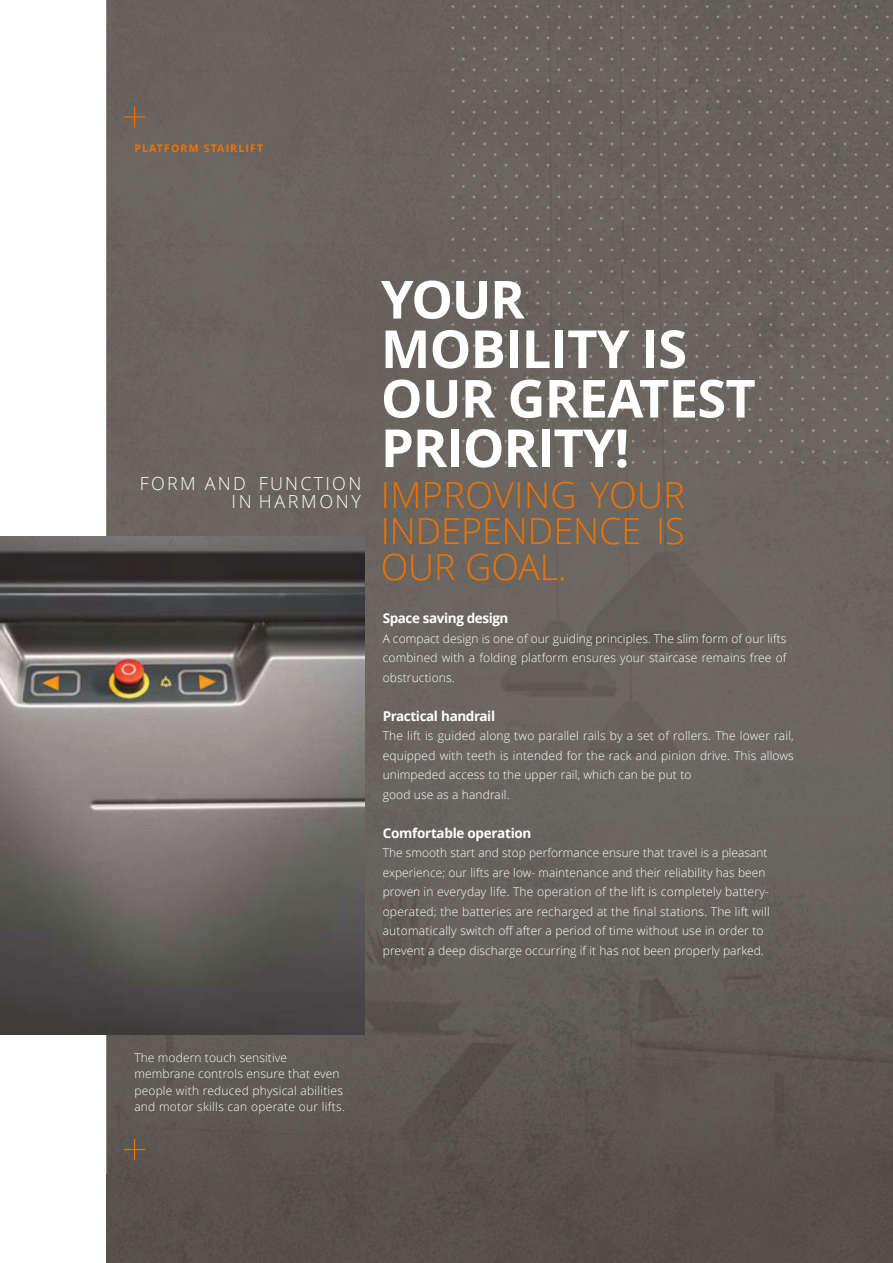
<style>
.page{position:relative;width:893px;height:1263px;background:#fff}
.page>*{position:absolute;margin:0;border:0;box-sizing:border-box;transform-origin:0 0}
.t1{font:700 52.5px/49.5px "Open Sans";letter-spacing:-.015em;color:#fff}
.t2{font:300 36px/36px "Open Sans";color:#ee7203;text-align:justify}
.t3{font:300 18px/18px "Open Sans";letter-spacing:.125em;color:#fff;text-align:right}
.t4{font:700 13.5px "Open Sans";letter-spacing:-.03em;color:#fff}
.t5{font:300 12px/19.5px "Open Sans";letter-spacing:.01em;color:#fff}
.t6{font:700 10.5px "Open Sans";letter-spacing:.11em;color:#ee7203}
</style>
<div class="page">
<div style="left:106px;top:1174px;width:787px;height:89px;background:#55504a"></div>
<img style="left:106px;top:0;width:787px;height:1174px">
<img style="left:0;top:537px;width:365px;height:498px">
<svg style="left:134px;top:106px;width:1px;height:22px"></svg>
<hr style="left:124px;top:116px;width:21px;height:2px;background:#ee7203">
<svg style="left:124px;top:1139px;width:21px;height:21px"></svg>
<p class="t6" style="left:134px;top:144px;width:130px">PLATFORM STAIRLIFT</p>
<h3 class="t3" style="left:140px;top:477px;width:223px">FORM AND FUNCTION<br>IN HARMONY</h3>
<h1 class="t1" style="left:381px;top:280px;width:376px">YOUR<br>MOBILITY IS<br>OUR GREATEST<br>PRIORITY!</h1>
<h2 class="t2" style="left:381px;top:481px;width:306px">IMPROVING YOUR INDEPENDENCE IS OUR GOAL.</h2>
<p class="t4" style="left:383px;top:613px;width:127px">Space saving design</p>
<p class="t5" style="left:383px;top:630px;width:405px;text-align:justify">A compact design is one of our guiding principles. The slim form of our lifts combined with a folding platform ensures your staircase remains free of obstructions.</p>
<p class="t4" style="left:383px;top:710px;width:114px">Practical handrail</p>
<p class="t5" style="left:383px;top:727px;width:413px">The lift is guided along two parallel rails by a set of rollers. The lower rail, equipped with teeth is intended for the rack and pinion drive. This allows unimpeded access to the upper rail, which can be put to<br>good use as a handrail.</p>
<p class="t4" style="left:383px;top:827px;width:150px">Comfortable operation</p>
<p class="t5" style="left:383px;top:844px;width:388px">The smooth start and stop performance ensure that travel is a pleasant experience; our lifts are low- maintenance and their reliability has been proven in everyday life. The operation of the lift is completely battery&shy;operated; the batteries are recharged at the final stations. The lift will automatically switch off after a period of time without use in order to prevent a deep discharge occurring if it has not been properly parked.</p>
<p class="t5" style="left:134px;top:1050px;width:212px;line-height:16.5px">The modern touch sensitive membrane controls ensure that even people with reduced physical abilities and motor skills can operate our lifts.</p>
</div>
